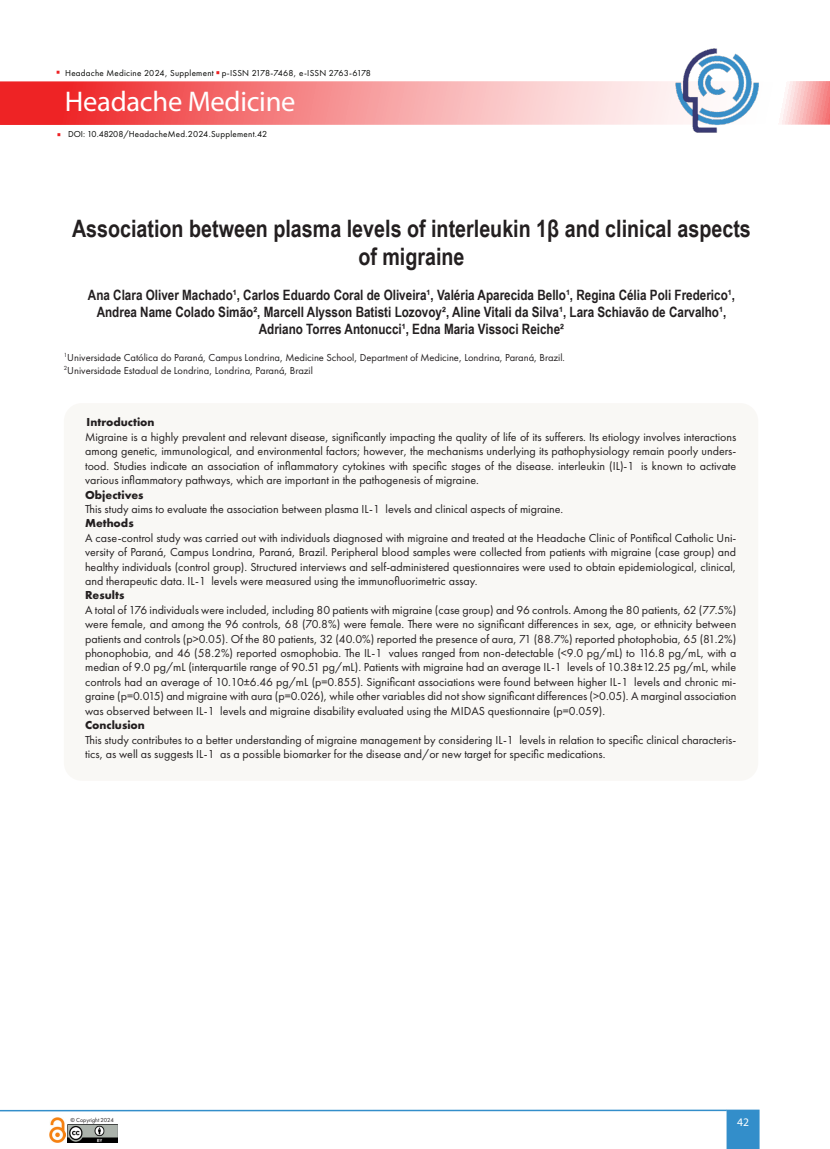
<style>
.page{position:relative;width:830px;height:1149px;background:#fff}
.page>*{position:absolute;margin:0;border:0;box-sizing:border-box;transform-origin:0 0}
.t1{font:28.5px "Myriad Pro";letter-spacing:-.01em;color:#fff}
.t2{font:700 24px/28.8px "Arial Narrow";color:#231f20;text-align:center}
.t3{font:700 14.25px "Arial Narrow";color:#231f20}
.t4{font:12px/14.4px "Futura PT";color:#231f20;text-align:justify}
.t5{font:700 12px "Futura PT";color:#231f20}
.t6{font:11.55px "Myriad Pro";color:#fff}
.t7{font:10.5px "Futura PT";color:#231f20}
.t8{font:9px "Futura PT";letter-spacing:.03em;color:#040503}
.t9{font:6px "Futura PT";letter-spacing:-.005em;color:#231f20}
.s1{font-style:inherit}
</style>
<div class="page">
<svg style="left:0;top:81px;width:829px;height:44px;background:#f69394"></svg>
<svg style="left:726px;top:1109px;width:33px;height:39px"></svg>
<hr style="left:0;top:1109px;width:726px;height:1px;background:#338eca">
<img style="left:67px;top:1124px;width:50px;height:18px">
<img style="left:49px;top:1117px;width:17px;height:25px">
<img style="left:674px;top:48px;width:85px;height:85px">
<div style="left:64px;top:403px;width:693px;height:377px;background:#f9f8f5;border-radius:18px"></div>
<p class="t8" style="left:65px;top:67px;width:307px">Headache Medicine 2024, Supplement p-ISSN 2178-7468, e-ISSN 2763-6178</p>
<h1 class="t1" style="left:65px;top:84px;width:232px">Headache Medicine</h1>
<p class="t8" style="left:68px;top:128px;width:201px"><span class="s1">DOI: 10.48208/</span>HeadacheMed.2024.Supplement.42</p>
<p class="t2" style="left:72px;top:212px;width:680px">Association between plasma levels of interleukin 1β and clinical aspects of migraine</p>
<p class="t3" style="left:88px;top:284px;width:648px">Ana Clara Oliver Machado¹, Carlos Eduardo Coral de Oliveira¹, Valéria Aparecida Bello¹, Regina Célia Poli Frederico¹,</p>
<p class="t3" style="left:97px;top:301px;width:630px">Andrea Name Colado Simão², Marcell Alysson Batisti Lozovoy², Aline Vitali da Silva¹, Lara Schiavão de Carvalho¹,</p>
<p class="t3" style="left:259px;top:318px;width:307px">Adriano Torres Antonucci¹, Edna Maria Vissoci Reiche²</p>
<p class="t7" style="left:64px;top:351px;width:502px"><sup>1</sup>Universidade Católica do Paraná, Campus Londrina, Medicine School, Department of Medicine, Londrina, Paraná, Brazil.</p>
<p class="t7" style="left:64px;top:364px;width:250px"><sup>2</sup>Universidade Estadual de Londrina, Londrina, Paraná, Brazil</p>
<p class="t5" style="left:87px;top:414px;width:69px">Introduction</p>
<p class="t4" style="left:85px;top:429px;width:652px">Migraine is a highly prevalent and relevant disease, significantly impacting the quality of life of its sufferers. Its etiology involves interactions among genetic, immunological, and environmental factors; however, the mechanisms underlying its pathophysiology remain poorly unders&shy;tood. Studies indicate an association of inflammatory cytokines with specific stages of the disease. interleukin (IL)-1β is known to activate various inflammatory pathways, which are important in the pathogenesis of migraine.</p>
<p class="t5" style="left:85px;top:486px;width:60px">Objectives</p>
<p class="t4" style="left:85px;top:501px;width:479px">This study aims to evaluate the association between plasma IL-1β levels and clinical aspects of migraine.</p>
<p class="t5" style="left:85px;top:515px;width:50px">Methods</p>
<p class="t4" style="left:85px;top:530px;width:652px">A case-control study was carried out with individuals diagnosed with migraine and treated at the Headache Clinic of Pontifical Catholic Uni&shy;versity of Paraná, Campus Londrina, Paraná, Brazil. Peripheral blood samples were collected from patients with migraine (case group) and healthy individuals (control group). Structured interviews and self-administered questionnaires were used to obtain epidemiological, clinical, and therapeutic data. IL-1β levels were measured using the immunofluorimetric assay.</p>
<p class="t5" style="left:85px;top:587px;width:41px">Results</p>
<p class="t4" style="left:85px;top:602px;width:652px">A total of 176 individuals were included, including 80 patients with migraine (case group) and 96 controls. Among the 80 patients, 62 (77.5%) were female, and among the 96 controls, 68 (70.8%) were female. There were no significant differences in sex, age, or ethnicity between patients and controls (p&gt;0.05). Of the 80 patients, 32 (40.0%) reported the presence of aura, 71 (88.7%) reported photophobia, 65 (81.2%) phonophobia, and 46 (58.2%) reported osmophobia. The IL-1β values ranged from non-detectable (&lt;9.0 pg/mL) to 116.8 pg/mL, with a median of 9.0 pg/mL (interquartile range of 90.51 pg/mL). Patients with migraine had an average IL-1β levels of 10.38±12.25 pg/mL, while controls had an average of 10.10±6.46 pg/mL (p=0.855). Significant associations were found between higher IL-1β levels and chronic mi&shy;graine (p=0.015) and migraine with aura (p=0.026), while other variables did not show significant differences (&gt;0.05). A marginal association was observed between IL-1β levels and migraine disability evaluated using the MIDAS questionnaire (p=0.059).</p>
<p class="t5" style="left:85px;top:717px;width:61px">Conclusion</p>
<p class="t4" style="left:85px;top:732px;width:652px">This study contributes to a better understanding of migraine management by considering IL-1β levels in relation to specific clinical characteris&shy;tics, as well as suggests IL-1β as a possible biomarker for the disease and/or new target for specific medications.</p>
<p class="t9" style="left:70px;top:1115px;width:45px">© Copyright 2024</p>
<p class="t6" style="left:736px;top:1114px;width:13px">42</p>
</div>
